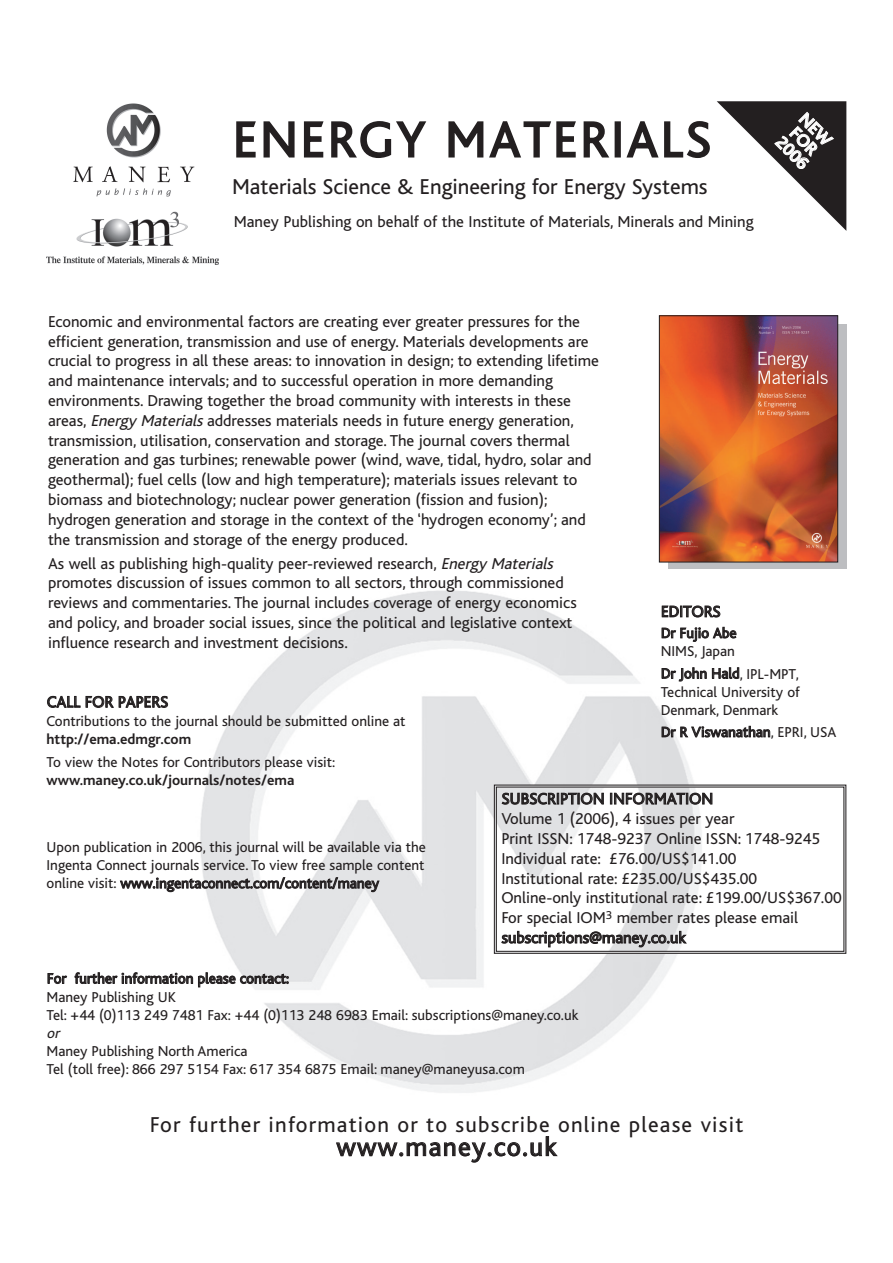
<style>
.page{position:relative;width:893px;height:1263px;background:#fff}
.page>*{position:absolute;margin:0;border:0;box-sizing:border-box;transform-origin:0 0}
.t1{font:52.5px "Bliss";letter-spacing:.05em;color:#231f20}
.t2{font:27px "Bliss";letter-spacing:.05em;color:#231f20}
.t3{font:22.5px "Bliss";letter-spacing:.04em;color:#231f20}
.t4{font:22.5px "Bliss";color:#231f20}
.t5{font:700 18px/16.5px "Bliss";color:#fff}
.t6{font:16.5px/19.8px "Bliss";color:#231f20}
.t7{font:15px/18.1px "Bliss";color:#231f20}
.t8{font:700 15px "Bliss";color:#231f20}
.t9{font:italic 15px "Bliss";color:#231f20}
.s1{font-style:italic}
</style>
<div class="page">
<img style="left:200px;top:542px;width:494px;height:551px">
<svg style="left:493px;top:784px;width:353px;height:170px"></svg>
<img style="left:47px;top:211px;width:172px;height:54px">
<svg style="left:667px;top:324px;width:179px;height:245px;fill:#bdbec1"></svg>
<img style="left:661px;top:318px;width:174px;height:242px">
<div style="left:659px;top:316px;width:178px;height:246px;border:1px solid #231f20"></div>
<img style="left:73px;top:103px;width:122px;height:94px">
<svg style="left:717px;top:101px;width:129px;height:130px"></svg>
<h1 class="t1" style="left:233px;top:120px;width:480px">ENERGY MATERIALS</h1>
<h3 class="t4" style="left:232px;top:178px;width:477px">Materials Science &amp; Engineering for Energy Systems</h3>
<p class="t6" style="left:234px;top:213px;width:521px">Maney Publishing on behalf of the Institute of Materials, Minerals and Mining</p>
<p class="t5" style="left:806px;top:111px;width:40px;rotate:45deg">NEW<br>FOR<br>2006</p>
<p class="t6" style="left:48px;top:313px;width:552px">Economic and environmental factors are creating ever greater pressures for the efficient generation, transmission and use of energy. Materials developments are crucial to progress in all these areas: to innovation in design; to extending lifetime and maintenance intervals; and to successful operation in more demanding environments. Drawing together the broad community with interests in these areas, <span class="s1">Energy Materials</span>addresses materials needs in future energy generation, transmission, utilisation, conservation and storage. The journal covers thermal generation and gas turbines; renewable power (wind, wave, tidal, hydro, solar and geothermal); fuel cells (low and high temperature); materials issues relevant to biomass and biotechnology; nuclear power generation (fission and fusion); hydrogen generation and storage in the context of the ‘hydrogen economy’; and the transmission and storage of the energy produced.</p>
<p class="t6" style="left:48px;top:555px;width:530px">As well as publishing high-quality peer-reviewed research, <span class="s1">Energy Materials </span>promotes discussion of issues common to all sectors, through commissioned reviews and commentaries. The journal includes coverage of energy economics and policy, and broader social issues, since the political and legislative context influence research and investment decisions.</p>
<p class="t6" style="left:47px;top:694px;width:123px">CALL FOR PAPERS</p>
<p class="t7" style="left:47px;top:714px;width:360px">Contributions to the journal should be submitted online at</p>
<p class="t8" style="left:47px;top:734px;width:146px">http://ema.edmgr.com</p>
<p class="t7" style="left:47px;top:754px;width:290px">To view the Notes for Contributors please visit:</p>
<p class="t8" style="left:47px;top:774px;width:249px">www.maney.co.uk/journals/notes/ema</p>
<p class="t6" style="left:661px;top:603px;width:61px">EDITORS</p>
<p class="t7" style="left:660px;top:625px;width:77px">Dr Fujio Abe<br>NIMS, Japan</p>
<p class="t7" style="left:660px;top:666px;width:141px;text-align:justify">Dr John Hald, IPL-MPT, Technical University of Denmark, Denmark</p>
<p class="t7" style="left:661px;top:724px;width:177px">Dr R Viswanathan, EPRI, USA</p>
<p class="t7" style="left:47px;top:840px;width:381px;text-align:justify">Upon publication in 2006, this journal will be available via the Ingenta Connect journals service. To view free sample content online visit: www.ingentaconnect.com/content/maney</p>
<p class="t6" style="left:501px;top:790px;width:342px">SUBSCRIPTION INFORMATION<br>Volume 1 (2006), 4 issues per year<br>Print ISSN: 1748-9237 Online ISSN: 1748-9245<br>Individual rate: £76.00/US$141.00<br>Institutional rate: £235.00/US$435.00<br>Online-only institutional rate: £199.00/US$367.00<br>For special IOM<sup>3</sup> member rates please email subscriptions@maney.co.uk</p>
<p class="t7" style="left:47px;top:971px;width:533px">For further information please contact:<br>Maney Publishing UK<br>Tel: +44 (0)113 249 7481 Fax: +44 (0)113 248 6983 Email: subscriptions@maney.co.uk</p>
<p class="t9" style="left:47px;top:1027px;width:17px">or</p>
<p class="t7" style="left:47px;top:1043px;width:480px">Maney Publishing North America<br>Tel (toll free): 866 297 5154 Fax: 617 354 6875 Email: maney@maneyusa.com</p>
<h3 class="t3" style="left:150px;top:1116px;width:595px">For further information or to subscribe online please visit</h3>
<h2 class="t2" style="left:336px;top:1137px;width:221px">www.maney.co.uk</h2>
</div>
